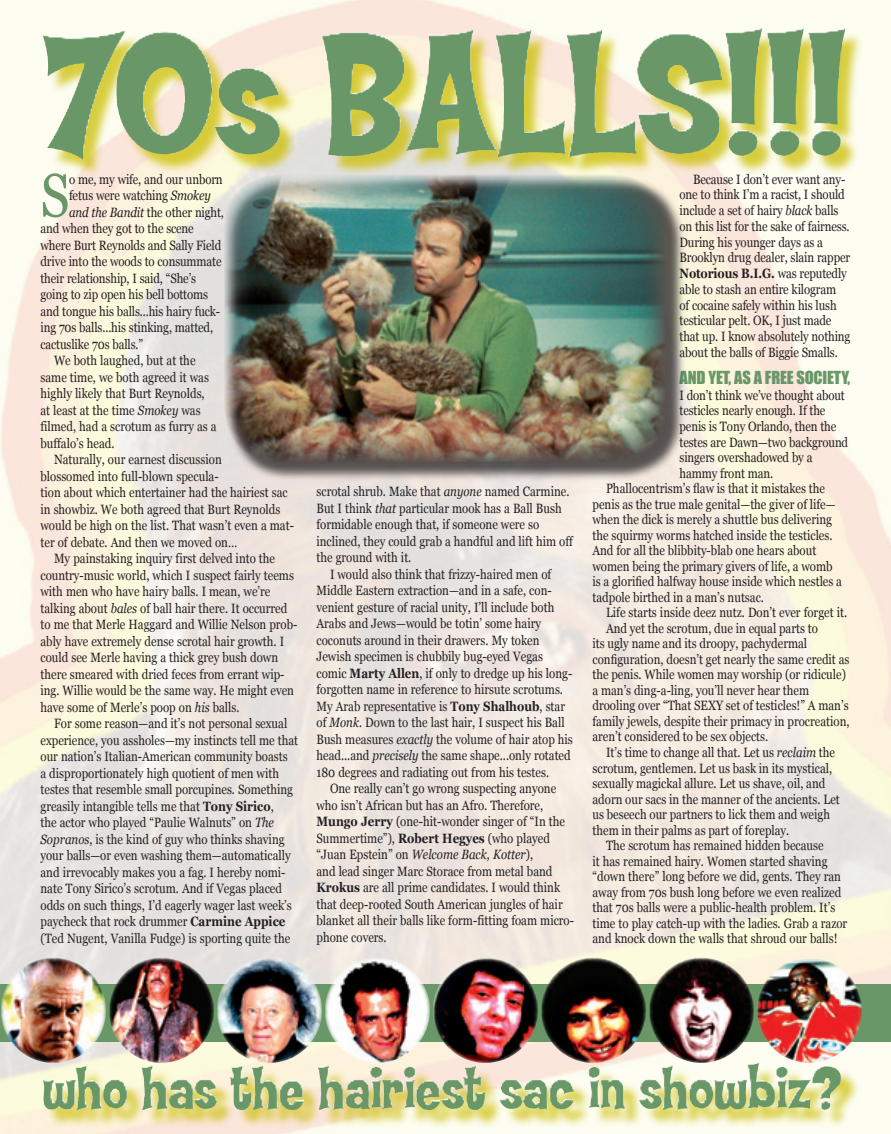
<style>
.page{position:relative;width:891px;height:1134px;background:#fff}
.page>*{position:absolute;margin:0;border:0;box-sizing:border-box;transform-origin:0 0}
.t1{font:61.05px "Georgia";color:#699768;scale:.85 1}
.t2{font:16.5px "Impact";letter-spacing:-.01em;color:#699768}
.Body_Text_3{font:13.5px/16.5px "Georgia";color:#231f20;scale:.85 1}
.Body_Text_2{font:13.5px/15.6px "Georgia";color:#231f20;scale:.85 1}
.Body_Text{font:13.5px/15.6px "Georgia";color:#231f20;scale:.85 1}
.s1{font-style:italic}
.s2{font-weight:700}
</style>
<div class="page">
<img style="left:0;top:0;width:891px;height:1134px">
<img style="left:0;top:984px;width:891px;height:58px">
<div style="left:45px;top:30px;width:820px;height:148px;background:#cbbe01;opacity:.75"></div>
<img style="left:406px;top:28px;width:439px;height:127px">
<div style="left:44px;top:1065px;width:817px;height:65px;background:#cbbe01;opacity:.75"></div>
<img style="left:75px;top:1063px;width:700px;height:47px">
<img style="left:60px;top:958px;width:42px;height:31px">
<img style="left:168px;top:958px;width:42px;height:31px">
<img style="left:276px;top:958px;width:42px;height:31px">
<img style="left:384px;top:958px;width:42px;height:31px">
<img style="left:492px;top:958px;width:42px;height:31px">
<img style="left:600px;top:958px;width:42px;height:31px">
<img style="left:708px;top:958px;width:42px;height:31px">
<img style="left:816px;top:958px;width:42px;height:31px">
<div style="left:226px;top:176px;width:460px;height:307px;background:#231f20;opacity:.75"></div>
<img style="left:224px;top:174px;width:442px;height:288px;border-radius:54px">
<p class="t1" style="left:40px;top:161px;width:36px">S</p>
<p class="Body_Text_3" style="left:69px;top:171px;width:182px">o me, my wife, and our unborn</p>
<p class="Body_Text_3" style="left:69px;top:187px;width:168px">fetus were watching <span class="s1">Smokey</span></p>
<p class="Body_Text_3" style="left:69px;top:204px;width:184px"><span class="s1">and the Bandit</span> the other night,</p>
<p class="Body_Text_3" style="left:40px;top:220px;width:182px">and when they got to the scene</p>
<p class="Body_Text_3" style="left:40px;top:237px;width:214px">where Burt Reynolds and Sally Field</p>
<p class="Body_Text_3" style="left:40px;top:253px;width:215px">drive into the woods to consummate</p>
<p class="Body_Text_3" style="left:40px;top:270px;width:185px">their relationship, I said, “She’s</p>
<p class="Body_Text_3" style="left:40px;top:286px;width:199px">going to zip open his bell bottoms</p>
<p class="Body_Text_3" style="left:40px;top:303px;width:213px">and tongue his balls...his hairy fuck-</p>
<p class="Body_Text_3" style="left:40px;top:319px;width:205px">ing 70s balls...his stinking, matted,</p>
<p class="Body_Text_3" style="left:40px;top:336px;width:122px">cactuslike 70s balls.”</p>
<p class="Body_Text_3" style="left:40px;top:352px;width:209px;text-indent:14px">We both laughed, but at the same time, we both agreed it was highly likely that Burt Reynolds, at least at the time <span class="s1">Smokey</span> was filmed, had a scrotum as furry as a buffalo’s head.</p>
<p class="Body_Text_3" style="left:40px;top:451px;width:300px;text-indent:14px">Naturally, our earnest discussion<br>blossomed into full-blown specula-<br>tion about which entertainer had the hairiest sac in showbiz. We both agreed that Burt Reynolds would be high on the list. That wasn’t even a mat&shy;ter of debate. And then we moved on…</p>
<p class="Body_Text_3" style="left:40px;top:550px;width:304px;text-indent:14px">My painstaking inquiry first delved into the country-music world, which I suspect fairly teems with men who have hairy balls. I mean, we’re talking about <span class="s1">bales</span> of ball hair there. It occurred to me that Merle Haggard and Willie Nelson prob&shy;ably have extremely dense scrotal hair growth. I could see Merle having a thick grey bush down there smeared with dried feces from errant wip&shy;ing. Willie would be the same way. He might even have some of Merle’s poop on <span class="s1">his</span> balls.</p>
<p class="Body_Text_3" style="left:40px;top:715px;width:305px;text-indent:14px">For some reason—and it’s not personal sexual experience, you assholes—my instincts tell me that our nation’s Italian-American community boasts<br>a disproportionately high quotient of men with testes that resemble small porcupines. Something greasily intangible tells me that <span class="s2">Tony Sirico</span>,<br>the actor who played “Paulie Walnuts” on <span class="s1">The Sopranos</span>, is the kind of guy who thinks shaving your balls—or even washing them—automatically and irrevocably makes you a fag. I hereby nomi&shy;nate Tony Sirico’s scrotum. And if Vegas placed odds on such things, I’d eagerly wager last week’s paycheck that rock drummer <span class="s2">Carmine Appice </span>(Ted Nugent, Vanilla Fudge) is sporting quite the</p>
<p class="Body_Text_3" style="left:316px;top:483px;width:303px">scrotal shrub. Make that <span class="s1">anyone</span> named Carmine.<br>But I think <span class="s1">that</span> particular mook has a Ball Bush formidable enough that, if someone were so inclined, they could grab a handful and lift him off the ground with it.</p>
<p class="Body_Text_3" style="left:316px;top:566px;width:303px;text-indent:14px">I would also think that frizzy-haired men of Middle Eastern extraction—and in a safe, con&shy;venient gesture of racial unity, I’ll include both Arabs and Jews—would be totin’ some hairy coconuts around in their drawers. My token Jewish specimen is chubbily bug-eyed Vegas comic <span class="s2">Marty Allen</span>, if only to dredge up his long&shy;forgotten name in reference to hirsute scrotums.<br>My Arab representative is <span class="s2">Tony Shalhoub</span>, star of <span class="s1">Monk.</span> Down to the last hair, I suspect his Ball Bush measures <span class="s1">exactly</span> the volume of hair atop his head...and <span class="s1">precisely</span> the same shape...only rotated 180 degrees and radiating out from his testes.</p>
<p class="Body_Text_3" style="left:316px;top:780px;width:305px;text-indent:14px">One really can’t go wrong suspecting anyone who isn’t African but has an Afro. Therefore, <span class="s2">Mungo Jerry</span> (one-hit-wonder singer of “In the Summertime”), <span class="s2">Robert Hegyes</span> (who played “Juan Epstein” on <span class="s1">Welcome Back, Kotter</span>),<br>and lead singer Marc Storace from metal band <span class="s2">Krokus</span> are all prime candidates. I would think that deep-rooted South American jungles of hair blanket all their balls like form-fitting foam micro&shy;phone covers.</p>
<p class="Body_Text_3" style="left:680px;top:171px;width:203px;line-height:15.8px;text-indent:14px">Because I don’t ever want any&shy;one to think I’m a racist, I should include a set of hairy <span class="s1">black</span> balls on this list for the sake of fairness.<br>During his younger days as a<br>Brooklyn drug dealer, slain rapper<br><span class="s2">Notorious B.I.G.</span> was reputedly able to stash an entire kilogram<br>of cocaine safely within his lush testicular pelt. OK, I just made that up. I know absolutely nothing about the balls of Biggie Smalls.</p>
<p class="t2" style="left:680px;top:368px;width:172px">AND YET, AS A FREE SOCIETY,</p>
<p class="Body_Text_3" style="left:680px;top:387px;width:200px;line-height:15.6px">I don’t think we’ve thought about testicles nearly enough. If the penis is Tony Orlando, then the testes are Dawn—two background singers overshadowed by a hammy front man.</p>
<p class="Body_Text_2" style="left:592px;top:481px;width:295px;text-indent:14px">Phallocentrism’s flaw is that it mistakes the penis as the true male genital—the giver of life— when the dick is merely a shuttle bus delivering the squirmy worms hatched inside the testicles.<br>And for all the blibbity-blab one hears about women being the primary givers of life, a womb is a glorified halfway house inside which nestles a tadpole birthed in a man’s nutsac.</p>
<p class="Body_Text_3" style="left:606px;top:604px;width:285px">Life starts inside deez nutz. Don’t ever forget it.</p>
<p class="Body_Text_3" style="left:592px;top:620px;width:304px;line-height:15.5px;text-indent:14px">And yet the scrotum, due in equal parts to<br>its ugly name and its droopy, pachydermal configuration, doesn’t get nearly the same credit as the penis. While women may worship (or ridicule) a man’s ding-a-ling, you’ll never hear them drooling over “That SEXY set of testicles!” A man’s family jewels, despite their primacy in procreation, aren’t considered to be sex objects.</p>
<p class="Body_Text" style="left:593px;top:745px;width:293px;text-indent:13px">It’s time to change all that. Let us <span class="s1">reclaim</span> the scrotum, gentlemen. Let us bask in its mystical, sexually magickal allure. Let us shave, oil, and adorn our sacs in the manner of the ancients. Let us beseech our partners to lick them and weigh them in their palms as part of foreplay.</p>
<p class="Body_Text_3" style="left:593px;top:838px;width:301px;line-height:15.5px;text-indent:14px">The scrotum has remained hidden because<br>it has remained hairy. Women started shaving “down there” long before we did, gents. They ran away from 70s bush long before we even realized that 70s balls were a public-health problem. It’s time to play catch-up with the ladies. Grab a razor and knock down the walls that shroud our balls!</p>
</div>
